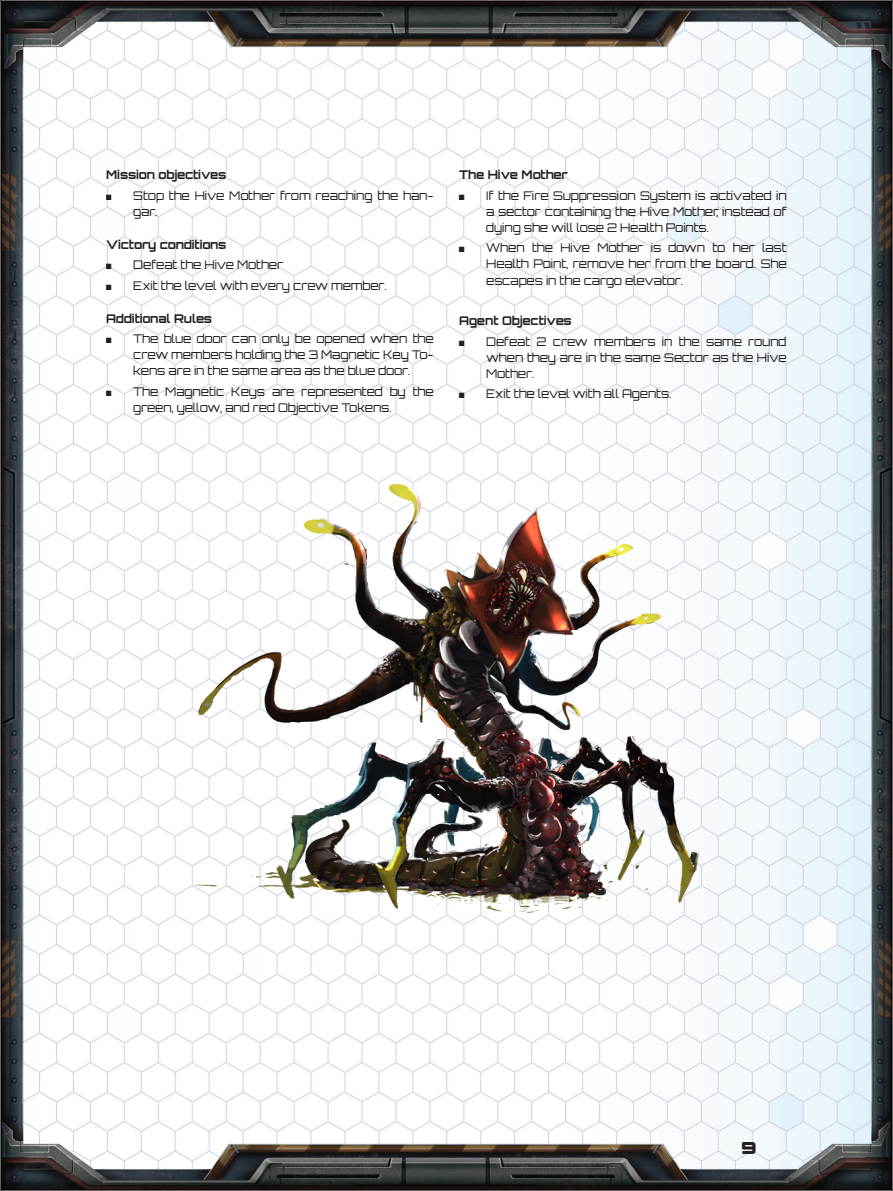
<style>
.page{position:relative;width:893px;height:1191px;background:#fff}
.page>*{position:absolute;margin:0;border:0;box-sizing:border-box;transform-origin:0 0}
.t1{font:12px/16.2px "Orbitron";letter-spacing:-.01em;color:#231f20;text-align:justify}
.t2{font:700 12px "Orbitron";letter-spacing:-.01em;color:#231f20}
.t3{font:300 12px "Futura BT";color:#231f20}
.t4{font:12px "Future Earth";color:#231f20}
</style>
<div class="page">
<div style="left:0;top:0;width:893px;height:1191px;background:#fff;opacity:.35"></div>
<img style="left:195px;top:485px;width:503px;height:427px">
<p class="t2" style="left:106px;top:168px;width:122px">Mission objectives</p>
<p class="t3" style="left:106px;top:188px;width:7px">◼</p>
<p class="t1" style="left:133px;top:187px;width:302px">Stop the Hive Mother from reaching the han&shy;gar.</p>
<p class="t2" style="left:106px;top:237px;width:122px">Victory conditions</p>
<p class="t3" style="left:106px;top:258px;width:7px">◼</p>
<p class="t1" style="left:133px;top:256px;width:151px">Defeat the Hive Mother</p>
<p class="t3" style="left:106px;top:278px;width:7px">◼</p>
<p class="t1" style="left:133px;top:277px;width:255px">Exit the level with every crew member.</p>
<p class="t2" style="left:106px;top:311px;width:107px">Additional Rules</p>
<p class="t3" style="left:106px;top:331px;width:7px">◼</p>
<p class="t1" style="left:133px;top:330px;width:302px">The blue door can only be opened when the crew members holding the 3 Magnetic Key To&shy;kens are in the same area as the blue door.</p>
<p class="t3" style="left:106px;top:384px;width:7px">◼</p>
<p class="t1" style="left:133px;top:383px;width:302px">The Magnetic Keys are represented by the green, yellow, and red Objective Tokens.</p>
<p class="t2" style="left:459px;top:168px;width:110px">The Hive Mother</p>
<p class="t3" style="left:459px;top:188px;width:7px">◼</p>
<p class="t1" style="left:486px;top:187px;width:302px">If the Fire Suppression System is activated in a sector containing the Hive Mother, instead of dying she will lose 2 Health Points.</p>
<p class="t3" style="left:459px;top:241px;width:7px">◼</p>
<p class="t1" style="left:486px;top:239px;width:302px">When the Hive Mother is down to her last Health Point, remove her from the board. She escapes in the cargo elevator.</p>
<p class="t2" style="left:459px;top:314px;width:114px">Agent Objectives</p>
<p class="t3" style="left:459px;top:334px;width:7px">◼</p>
<p class="t1" style="left:486px;top:333px;width:302px">Defeat 2 crew members in the same round when they are in the same Sector as the Hive Mother.</p>
<p class="t3" style="left:459px;top:387px;width:7px">◼</p>
<p class="t1" style="left:486px;top:385px;width:187px">Exit the level with all Agents.</p>
<p class="t4" style="left:742px;top:1143px;width:17px">9</p>
</div>
